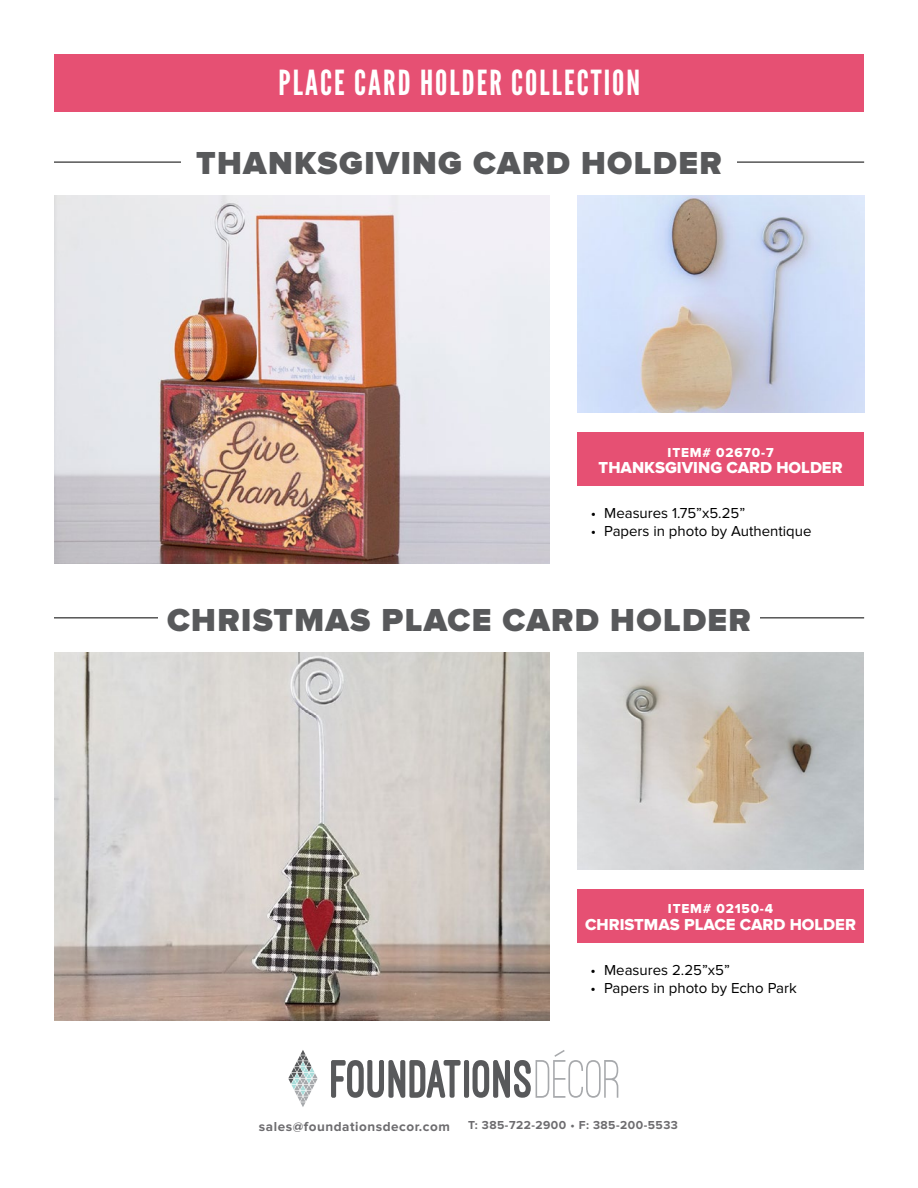
<style>
.page{position:relative;width:918px;height:1188px;background:#fff}
.page>*{position:absolute;margin:0;border:0;box-sizing:border-box;transform-origin:0 0}
.t1{font:34.5px "League Gothic";letter-spacing:.06em;color:#fff}
.t2{font:900 33px "Proxima Nova";letter-spacing:.04em;color:#58595b}
.t3{font:16.5px "Proxima Nova Extrabld";color:#fff}
.t4{font:15px "Proxima Nova";color:#000}
.t5{font:700 13.5px "Proxima Nova";letter-spacing:.04em;color:#6d6c6f}
.t6{font:13.5px "Proxima Nova Extrabld";letter-spacing:.06em;color:#fff}
.t7{font:700 12px "Proxima Nova";letter-spacing:.04em;color:#6d6c6f}
</style>
<div class="page">
<div style="left:55px;top:54px;width:809px;height:58px;background:#e65073"></div>
<svg style="left:331px;top:1060px;width:130px;height:38px"></svg>
<div style="left:464px;top:1060px;width:5px;height:38px;background:#58595b;border-radius:2px"></div>
<svg style="left:473px;top:1050px;width:145px;height:48px"></svg>
<svg style="left:288px;top:1050px;width:30px;height:57px"></svg>
<hr style="left:54px;top:162px;width:810px;height:1px;background:#000101">
<hr style="left:54px;top:618px;width:810px;height:1px;background:#000101">
<div style="left:577px;top:432px;width:287px;height:54px;background:#e65073"></div>
<img style="left:54px;top:196px;width:496px;height:368px">
<div style="left:181px;top:148px;width:556px;height:26px;background:#fff"></div>
<img style="left:577px;top:196px;width:287px;height:216px">
<div style="left:577px;top:889px;width:287px;height:54px;background:#e65073"></div>
<img style="left:54px;top:653px;width:496px;height:368px">
<div style="left:158px;top:604px;width:602px;height:27px;background:#fff"></div>
<img style="left:577px;top:653px;width:287px;height:216px">
<h1 class="t1" style="left:278px;top:63px;width:363px">PLACE CARD HOLDER COLLECTION</h1>
<h2 class="t2" style="left:196px;top:144px;width:527px">THANKSGIVING CARD HOLDER</h2>
<p class="t6" style="left:668px;top:444px;width:107px">ITEM# 02670-7</p>
<p class="t3" style="left:599px;top:458px;width:246px">THANKSGIVING CARD HOLDER</p>
<p class="t4" style="left:591px;top:505px;width:156px">• Measures 1.75”x5.25”</p>
<p class="t4" style="left:591px;top:523px;width:222px">• Papers in photo by Authentique</p>
<h2 class="t2" style="left:167px;top:601px;width:586px">CHRISTMAS PLACE CARD HOLDER</h2>
<p class="t6" style="left:668px;top:901px;width:107px">ITEM# 02150-4</p>
<p class="t3" style="left:585px;top:915px;width:272px">CHRISTMAS PLACE CARD HOLDER</p>
<p class="t4" style="left:591px;top:962px;width:141px">• Measures 2.25”x5”</p>
<p class="t4" style="left:591px;top:980px;width:208px">• Papers in photo by Echo Park</p>
<p class="t5" style="left:259px;top:1118px;width:193px">sales@foundationsdecor.com</p>
<p class="t7" style="left:468px;top:1118px;width:211px">T: 385-722-2900 • F: 385-200-5533</p>
</div>
